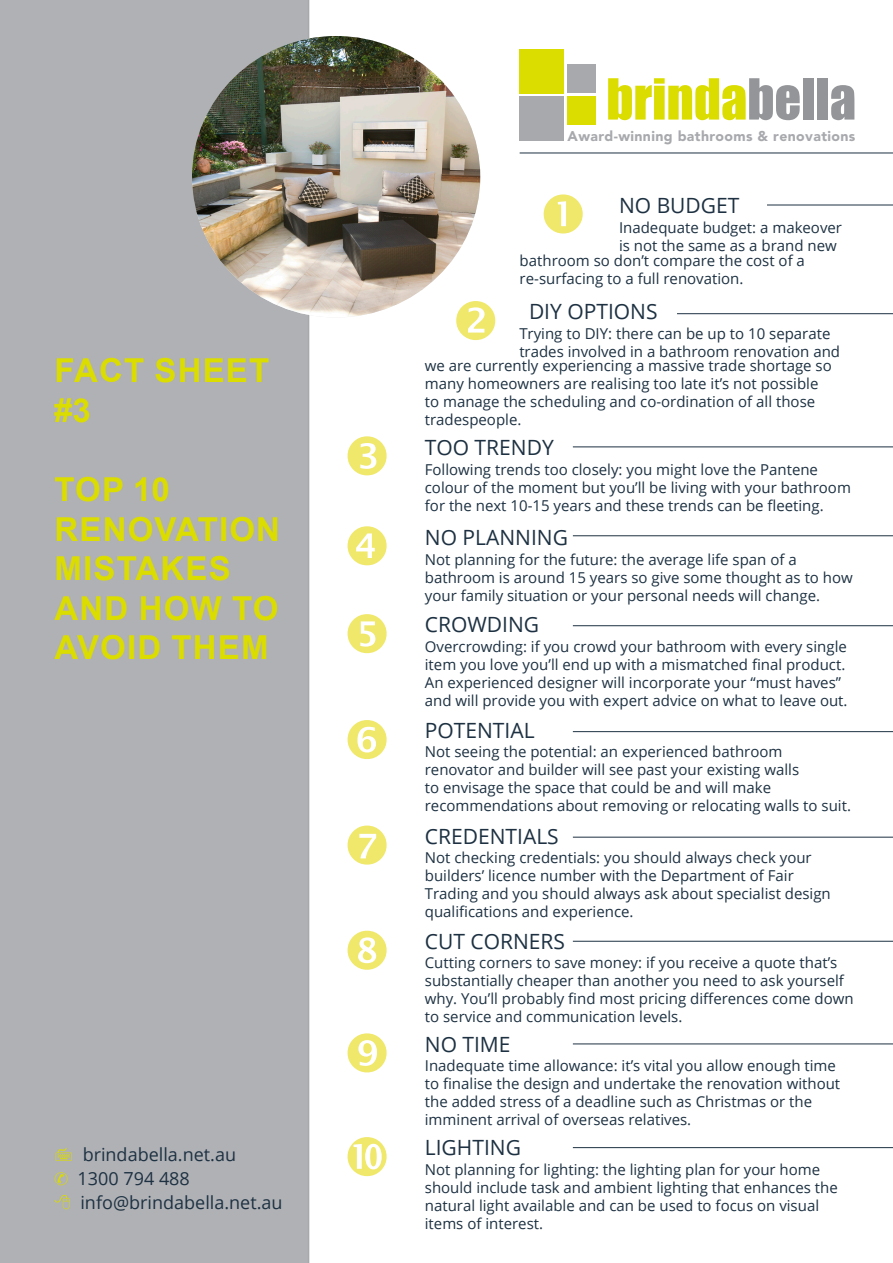
<style>
.page{position:relative;width:893px;height:1263px;background:#fff}
.page>*{position:absolute;margin:0;border:0;box-sizing:border-box;transform-origin:0 0}
.t1{font:52.2px "Impact";color:#dbdc00}
.t2{font:700 33px/39.6px "Arial";letter-spacing:.035em;color:#dbdc00}
.Main_Page_Header{font:21px "Open Sans";color:#1d3142}
.Main_Page_Body_Text{font:18px "Open Sans";color:#1d3142}
.Main_Page_Body_Text-2{font:15px/18px "Open Sans";color:#1d3142}
.t3{font:900 14.1px "Avenir";letter-spacing:.03em;color:#a8a9ad}
.s1{color:#dbdc00}
.s2{color:#939598}
</style>
<div class="page">
<div style="left:0;top:0;width:309px;height:1263px;background:#b0b1b5"></div>
<div style="left:519px;top:49px;width:45px;height:44px;background:#dbdc00"></div>
<div style="left:519px;top:97px;width:45px;height:44px;background:#a8a9ad"></div>
<div style="left:567px;top:65px;width:28px;height:28px;background:#a8a9ad"></div>
<div style="left:567px;top:96px;width:28px;height:29px;background:#dbdc00"></div>
<img style="left:192px;top:36px;width:288px;height:281px">
<hr style="left:520px;top:153px;width:373px;height:1px;background:#1d3142">
<hr style="left:573px;top:446px;width:320px;height:1px;background:#1d3142">
<hr style="left:573px;top:535px;width:320px;height:1px;background:#1d3142">
<hr style="left:573px;top:625px;width:320px;height:1px;background:#1d3142">
<hr style="left:573px;top:731px;width:320px;height:1px;background:#1d3142">
<hr style="left:573px;top:837px;width:320px;height:1px;background:#1d3142">
<hr style="left:573px;top:941px;width:320px;height:1px;background:#1d3142">
<hr style="left:573px;top:1043px;width:320px;height:1px;background:#1d3142">
<hr style="left:573px;top:1147px;width:320px;height:1px;background:#1d3142">
<hr style="left:767px;top:205px;width:126px;height:1px;background:#1d3142">
<hr style="left:677px;top:313px;width:216px;height:1px;background:#1d3142">
<svg style="left:56px;top:1147px;width:16px;height:14px"></svg>
<svg style="left:55px;top:1195px;width:15px;height:14px"></svg>
<svg style="left:456px;top:300px;width:24px;height:17px"></svg>
<h2 class="t2" style="left:54px;top:351px;width:217px">FACT SHEET #3</h2>
<h2 class="t2" style="left:55px;top:470px;width:227px">TOP 10<br>RENOVATION<br>MISTAKES<br>AND HOW TO<br>AVOID THEM</h2>
<p class="Main_Page_Body_Text" style="left:83px;top:1142px;width:155px">brindabella.net.au</p>
<p class="Main_Page_Body_Text" style="left:54px;top:1166px;width:137px"><span class="s1">✆</span> 1300 794 488</p>
<p class="Main_Page_Body_Text" style="left:80px;top:1190px;width:204px">info@brindabella.net.au</p>
<h1 class="t1" style="left:606px;top:59px;width:251px">brinda<span class="s2">bella</span></h1>
<p class="t3" style="left:568px;top:124px;width:289px">Award-winning bathrooms &amp; renovations</p>
<p class="Main_Page_Header" style="left:619px;top:191px;width:122px">NO BUDGET</p>
<p class="Main_Page_Body_Text-2" style="left:619px;top:219px;width:225px">Inadequate budget: a makeover is not the same as a brand new</p>
<p class="Main_Page_Body_Text-2" style="left:520px;top:252px;width:287px">bathroom so don’t compare the cost of a re-surfacing to a full renovation.</p>
<p class="Main_Page_Header" style="left:529px;top:297px;width:130px">DIY OPTIONS</p>
<p class="Main_Page_Body_Text-2" style="left:519px;top:324px;width:322px">Trying to DIY: there can be up to 10 separate trades involved in a bathroom renovation and</p>
<p class="Main_Page_Body_Text-2" style="left:425px;top:356px;width:408px">we are currently experiencing a massive trade shortage so many homeowners are realising too late it’s not possible to manage the scheduling and co-ordination of all those tradespeople.</p>
<p class="Main_Page_Header" style="left:425px;top:432px;width:130px">TOO TRENDY</p>
<p class="Main_Page_Body_Text-2" style="left:425px;top:460px;width:428px">Following trends too closely: you might love the Pantene colour of the moment but you’ll be living with your bathroom for the next 10-15 years and these trends can be fleeting.</p>
<p class="Main_Page_Body_Text-2" style="left:425px;top:550px;width:429px">Not planning for the future: the average life span of a bathroom is around 15 years so give some thought as to how your family situation or your personal needs will change.</p>
<p class="Main_Page_Body_Text-2" style="left:425px;top:637px;width:424px">Overcrowding: if you crowd your bathroom with every single item you love you’ll end up with a mismatched final product.<br>An experienced designer will incorporate your “must haves” and will provide you with expert advice on what to leave out.</p>
<p class="Main_Page_Body_Text-2" style="left:425px;top:743px;width:428px">Not seeing the potential: an experienced bathroom renovator and builder will see past your existing walls<br>to envisage the space that could be and will make recommendations about removing or relocating walls to suit.</p>
<p class="Main_Page_Body_Text-2" style="left:425px;top:848px;width:407px">Not checking credentials: you should always check your builders’ licence number with the Department of Fair Trading and you should always ask about specialist design qualifications and experience.</p>
<p class="Main_Page_Body_Text-2" style="left:425px;top:953px;width:430px">Cutting corners to save money: if you receive a quote that’s substantially cheaper than another you need to ask yourself why. You’ll probably find most pricing differences come down to service and communication levels.</p>
<p class="Main_Page_Body_Text-2" style="left:425px;top:1056px;width:417px">Inadequate time allowance: it’s vital you allow enough time to finalise the design and undertake the renovation without the added stress of a deadline such as Christmas or the imminent arrival of overseas relatives.</p>
<p class="Main_Page_Body_Text-2" style="left:425px;top:1160px;width:414px">Not planning for lighting: the lighting plan for your home should include task and ambient lighting that enhances the natural light available and can be used to focus on visual items of interest.</p>
<p class="Main_Page_Header" style="left:425px;top:522px;width:145px">NO PLANNING</p>
<p class="Main_Page_Header" style="left:425px;top:610px;width:116px">CROWDING</p>
<p class="Main_Page_Header" style="left:425px;top:716px;width:111px">POTENTIAL</p>
<p class="Main_Page_Header" style="left:425px;top:822px;width:135px">CREDENTIALS</p>
<p class="Main_Page_Header" style="left:425px;top:927px;width:142px">CUT CORNERS</p>
<p class="Main_Page_Header" style="left:425px;top:1029px;width:87px">NO TIME</p>
<p class="Main_Page_Header" style="left:425px;top:1133px;width:98px">LIGHTING</p>
</div>
